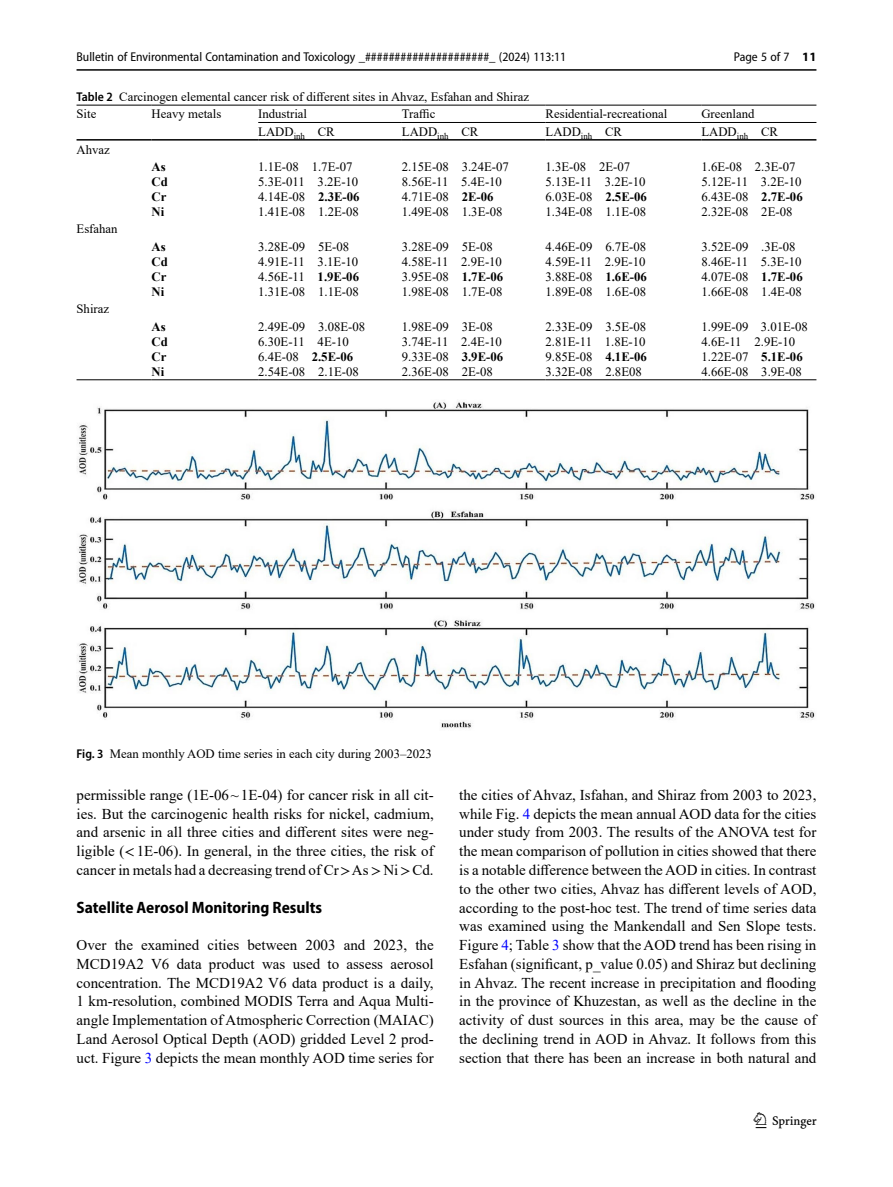
<style>
.page{position:relative;width:893px;height:1187px;background:#fff}
.page>*{position:absolute;margin:0;border:0;box-sizing:border-box;transform-origin:0 0}
.t1{font:22.5px "Springnew";color:#000}
.Head_2{font:700 semi-condensed 16.5px "Myriad Pro";color:#000}
.Body_Text{font:15px/18.8px "Times New Roman";color:#000;text-align:justify}
.Body_Text_Indent{font:15px/18.8px "Times New Roman";color:#000;text-align:justify}
.Table_Body{font:12.75px "Times New Roman";color:#000}
.Table_Head{font:12.75px "Times New Roman";color:#000}
.t2{font:semi-condensed 12.75px "Myriad Pro";color:#000}
.Table_Caption{font:12.75px "Times New Roman";color:#000}
.Figure_Caption{font:12.75px "Times New Roman";color:#000}
.Table_Body-2{font:700 12.75px "Times New Roman";color:#000}
.s1{font-weight:700;font-stretch:normal}
.s2{font-family:"Myriad Pro";font-weight:600;font-stretch:semi-condensed}
.s3{font-weight:700}
.s4{font-family:"STIX"}
.s5{color:#00f}
</style>
<div class="page">
<hr style="left:77px;top:69px;width:739px;height:2px;background:#000">
<hr style="left:77px;top:139px;width:75px;height:1px;background:#000">
<hr style="left:152px;top:139px;width:106px;height:1px;background:#000">
<hr style="left:152px;top:105px;width:106px;height:1px;background:#000">
<hr style="left:258px;top:105px;width:144px;height:1px;background:#000">
<hr style="left:402px;top:105px;width:144px;height:1px;background:#000">
<hr style="left:546px;top:105px;width:155px;height:1px;background:#000">
<hr style="left:701px;top:105px;width:115px;height:1px;background:#000">
<hr style="left:258px;top:122px;width:144px;height:1px;background:#000">
<hr style="left:258px;top:139px;width:144px;height:1px;background:#000">
<hr style="left:402px;top:122px;width:144px;height:1px;background:#000">
<hr style="left:402px;top:139px;width:144px;height:1px;background:#000">
<hr style="left:546px;top:122px;width:155px;height:1px;background:#000">
<hr style="left:546px;top:139px;width:155px;height:1px;background:#000">
<hr style="left:701px;top:122px;width:115px;height:1px;background:#000">
<hr style="left:701px;top:139px;width:115px;height:1px;background:#000">
<hr style="left:77px;top:379px;width:75px;height:1px;background:#000">
<hr style="left:152px;top:379px;width:106px;height:1px;background:#000">
<hr style="left:258px;top:379px;width:144px;height:1px;background:#000">
<hr style="left:402px;top:379px;width:144px;height:1px;background:#000">
<hr style="left:546px;top:379px;width:155px;height:1px;background:#000">
<hr style="left:701px;top:379px;width:115px;height:1px;background:#000">
<hr style="left:77px;top:105px;width:75px;height:1px;background:#000">
<img style="left:77px;top:401px;width:738px;height:327px">
<p class="t2" style="left:77px;top:49px;width:491px">Bulletin of Environmental Contamination and Toxicology _#####################_ (2024) 113:11</p>
<p class="t2" style="left:734px;top:49px;width:84px">Page 5 of 7 <span class="s1">11</span></p>
<p class="Table_Caption" style="left:77px;top:88px;width:454px"><span class="s2">Table 2</span> Carcinogen elemental cancer risk of different sites in Ahvaz, Esfahan and Shiraz</p>
<p class="Table_Head" style="left:77px;top:105px;width:21px">Site</p>
<p class="Table_Head" style="left:152px;top:105px;width:71px">Heavy metals</p>
<p class="Table_Head" style="left:258px;top:105px;width:50px">Industrial</p>
<p class="Table_Head" style="left:402px;top:105px;width:35px">Traffic</p>
<p class="Table_Head" style="left:546px;top:105px;width:123px">Residential-recreational</p>
<p class="Table_Head" style="left:701px;top:105px;width:55px">Greenland</p>
<p class="Table_Head" style="left:258px;top:122px;width:78px">LADD<sub>inh</sub> CR</p>
<p class="Table_Head" style="left:402px;top:122px;width:78px">LADD<sub>inh</sub> CR</p>
<p class="Table_Head" style="left:546px;top:122px;width:78px">LADD<sub>inh</sub> CR</p>
<p class="Table_Head" style="left:701px;top:122px;width:78px">LADD<sub>inh</sub> CR</p>
<p class="Table_Body" style="left:77px;top:140px;width:35px">Ahvaz</p>
<p class="Table_Body-2" style="left:152px;top:157px;width:16px">As</p>
<p class="Table_Body-2" style="left:152px;top:172px;width:18px">Cd</p>
<p class="Table_Body-2" style="left:152px;top:187px;width:16px">Cr</p>
<p class="Table_Body-2" style="left:152px;top:202px;width:14px">Ni</p>
<p class="Table_Body" style="left:258px;top:158px;width:96px">1.1E-08 1.7E-07</p>
<p class="Table_Body" style="left:258px;top:173px;width:102px">5.3E-011 3.2E-10</p>
<p class="Table_Body" style="left:258px;top:188px;width:103px">4.14E-08 <span class="s3">2.3E-06</span></p>
<p class="Table_Body" style="left:258px;top:203px;width:102px">1.41E-08 1.2E-08</p>
<p class="Table_Body" style="left:402px;top:158px;width:108px">2.15E-08 3.24E-07</p>
<p class="Table_Body" style="left:402px;top:173px;width:102px">8.56E-11 5.4E-10</p>
<p class="Table_Body" style="left:402px;top:188px;width:93px">4.71E-08 <span class="s3">2E-06</span></p>
<p class="Table_Body" style="left:402px;top:203px;width:102px">1.49E-08 1.3E-08</p>
<p class="Table_Body" style="left:546px;top:158px;width:86px">1.3E-08 2E-07</p>
<p class="Table_Body" style="left:546px;top:173px;width:102px">5.13E-11 3.2E-10</p>
<p class="Table_Body" style="left:546px;top:188px;width:103px">6.03E-08 <span class="s3">2.5E-06</span></p>
<p class="Table_Body" style="left:546px;top:203px;width:102px">1.34E-08 1.1E-08</p>
<p class="Table_Body" style="left:701px;top:158px;width:96px">1.6E-08 2.3E-07</p>
<p class="Table_Body" style="left:701px;top:173px;width:102px">5.12E-11 3.2E-10</p>
<p class="Table_Body" style="left:701px;top:188px;width:103px">6.43E-08 <span class="s3">2.7E-06</span></p>
<p class="Table_Body" style="left:701px;top:203px;width:93px">2.32E-08 2E-08</p>
<p class="Table_Body" style="left:77px;top:220px;width:43px">Esfahan</p>
<p class="Table_Body" style="left:77px;top:300px;width:34px">Shiraz</p>
<p class="Table_Body-2" style="left:152px;top:237px;width:16px">As</p>
<p class="Table_Body-2" style="left:152px;top:252px;width:18px">Cd</p>
<p class="Table_Body-2" style="left:152px;top:267px;width:16px">Cr</p>
<p class="Table_Body-2" style="left:152px;top:282px;width:14px">Ni</p>
<p class="Table_Body-2" style="left:152px;top:317px;width:16px">As</p>
<p class="Table_Body-2" style="left:152px;top:332px;width:18px">Cd</p>
<p class="Table_Body-2" style="left:152px;top:347px;width:16px">Cr</p>
<p class="Table_Body-2" style="left:152px;top:362px;width:14px">Ni</p>
<p class="Table_Body" style="left:258px;top:237px;width:93px">3.28E-09 5E-08</p>
<p class="Table_Body" style="left:258px;top:252px;width:102px">4.91E-11 3.1E-10</p>
<p class="Table_Body" style="left:258px;top:267px;width:102px">4.56E-11 <span class="s3">1.9E-06</span></p>
<p class="Table_Body" style="left:258px;top:282px;width:102px">1.31E-08 1.1E-08</p>
<p class="Table_Body" style="left:258px;top:317px;width:108px">2.49E-09 3.08E-08</p>
<p class="Table_Body" style="left:258px;top:332px;width:92px">6.30E-11 4E-10</p>
<p class="Table_Body" style="left:258px;top:347px;width:96px">6.4E-08 <span class="s3">2.5E-06</span></p>
<p class="Table_Body" style="left:258px;top:362px;width:102px">2.54E-08 2.1E-08</p>
<p class="Table_Body" style="left:402px;top:237px;width:93px">3.28E-09 5E-08</p>
<p class="Table_Body" style="left:402px;top:252px;width:102px">4.58E-11 2.9E-10</p>
<p class="Table_Body" style="left:402px;top:267px;width:103px">3.95E-08 <span class="s3">1.7E-06</span></p>
<p class="Table_Body" style="left:402px;top:282px;width:102px">1.98E-08 1.7E-08</p>
<p class="Table_Body" style="left:402px;top:317px;width:93px">1.98E-09 3E-08</p>
<p class="Table_Body" style="left:402px;top:332px;width:102px">3.74E-11 2.4E-10</p>
<p class="Table_Body" style="left:402px;top:347px;width:103px">9.33E-08 <span class="s3">3.9E-06</span></p>
<p class="Table_Body" style="left:402px;top:362px;width:93px">2.36E-08 2E-08</p>
<p class="Table_Body" style="left:546px;top:237px;width:102px">4.46E-09 6.7E-08</p>
<p class="Table_Body" style="left:546px;top:252px;width:102px">4.59E-11 2.9E-10</p>
<p class="Table_Body" style="left:546px;top:267px;width:103px">3.88E-08 <span class="s3">1.6E-06</span></p>
<p class="Table_Body" style="left:546px;top:282px;width:102px">1.89E-08 1.6E-08</p>
<p class="Table_Body" style="left:546px;top:317px;width:102px">2.33E-09 3.5E-08</p>
<p class="Table_Body" style="left:546px;top:332px;width:102px">2.81E-11 1.8E-10</p>
<p class="Table_Body" style="left:546px;top:347px;width:103px">9.85E-08 <span class="s3">4.1E-06</span></p>
<p class="Table_Body" style="left:546px;top:362px;width:98px">3.32E-08 2.8E08</p>
<p class="Table_Body" style="left:701px;top:237px;width:96px">3.52E-09 .3E-08</p>
<p class="Table_Body" style="left:701px;top:252px;width:102px">8.46E-11 5.3E-10</p>
<p class="Table_Body" style="left:701px;top:267px;width:103px">4.07E-08 <span class="s3">1.7E-06</span></p>
<p class="Table_Body" style="left:701px;top:282px;width:102px">1.66E-08 1.4E-08</p>
<p class="Table_Body" style="left:701px;top:317px;width:108px">1.99E-09 3.01E-08</p>
<p class="Table_Body" style="left:701px;top:332px;width:95px">4.6E-11 2.9E-10</p>
<p class="Table_Body" style="left:701px;top:347px;width:103px">1.22E-07 <span class="s3">5.1E-06</span></p>
<p class="Table_Body" style="left:701px;top:362px;width:102px">4.66E-08 3.9E-08</p>
<p class="Figure_Caption" style="left:77px;top:745px;width:357px"><span class="s2">Fig. 3</span> Mean monthly AOD time series in each city during 2003–2023</p>
<p class="Body_Text_Indent" style="left:77px;top:785px;width:359px">permissible range (1E-06~1E-04) for cancer risk in all cit&shy;ies. But the carcinogenic health risks for nickel, cadmium, and arsenic in all three cities and different sites were neg&shy;ligible (<span class="s4">&lt;</span>1E-06). In general, in the three cities, the risk of cancer in metals had a decreasing trend of Cr<span class="s4">&gt;</span>As <span class="s4">&gt;</span>Ni<span class="s4">&gt;</span>Cd.</p>
<p class="Head_2" style="left:77px;top:896px;width:247px">Satellite Aerosol Monitoring Results</p>
<p class="Body_Text" style="left:77px;top:935px;width:359px">Over the examined cities between 2003 and 2023, the MCD19A2 V6 data product was used to assess aerosol concentration. The MCD19A2 V6 data product is a daily, 1 km-resolution, combined MODIS Terra and Aqua Multi&shy;angle Implementation of Atmospheric Correction (MAIAC)<br>Land Aerosol Optical Depth (AOD) gridded Level 2 prod&shy;uct. Figure <span class="s5">3</span> depicts the mean monthly AOD time series for</p>
<p class="Body_Text" style="left:459px;top:785px;width:359px">the cities of Ahvaz, Isfahan, and Shiraz from 2003 to 2023, while Fig. <span class="s5">4</span> depicts the mean annual AOD data for the cities under study from 2003. The results of the ANOVA test for the mean comparison of pollution in cities showed that there is a notable difference between the AOD in cities. In contrast to the other two cities, Ahvaz has different levels of AOD, according to the post-hoc test. The trend of time series data was examined using the Mankendall and Sen Slope tests.<br>Figure <span class="s5">4</span>; Table <span class="s5">3</span> show that the AOD trend has been rising in Esfahan (significant, p_value 0.05) and Shiraz but declining in Ahvaz. The recent increase in precipitation and flooding in the province of Khuzestan, as well as the decline in the activity of dust sources in this area, may be the cause of the declining trend in AOD in Ahvaz. It follows from this section that there has been an increase in both natural and</p>
<h1 class="t1" style="left:756px;top:1107px;width:63px">1 3</h1>
</div>
